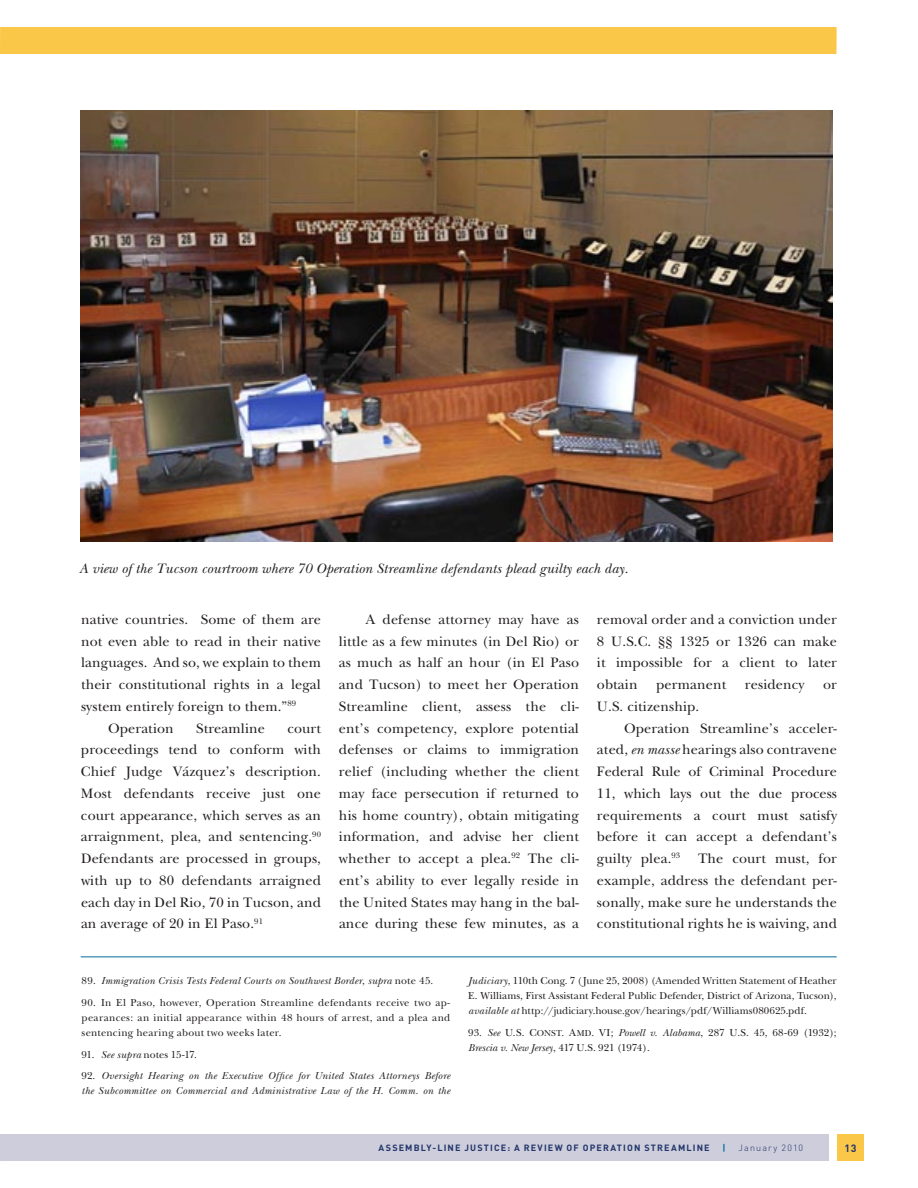
<style>
.page{position:relative;width:918px;height:1188px;background:#fff}
.page>*{position:absolute;margin:0;border:0;box-sizing:border-box;transform-origin:0 0}
.t1{font:14.25px/21.8px "New Baskerville";letter-spacing:.01em;color:#231f20;text-align:justify}
.t2{font:italic 14.25px "New Baskerville";letter-spacing:.01em;color:#231f20}
.t3{font:10.5px/15px "New Baskerville";letter-spacing:.015em;color:#231f20;text-align:justify}
.t4{font:italic 10.5px/15px "New Baskerville";letter-spacing:.025em;color:#231f20}
.t5{font:10.5px "New Baskerville";letter-spacing:-.01em;color:#231f20}
.t6{font:700 10.5px "DIN";color:#21356a}
.t7{font:700 9px "DIN";letter-spacing:.125em;color:#21356a}
.t8{font:300 9px "DIN";letter-spacing:.125em;color:#21356a}
.t9{font:700 9px "DIN";color:#006d9b}
.s1{font-style:italic}
.s2{font-style:normal}
.s3{font-size:9px}
</style>
<div class="page">
<div style="left:837px;top:1134px;width:27px;height:27px;background:#fac748"></div>
<div style="left:0;top:1134px;width:829px;height:27px;background:#cecddb"></div>
<div style="left:0;top:27px;width:837px;height:27px;background:#fac748"></div>
<img style="left:80px;top:111px;width:752px;height:430px">
<hr style="left:81px;top:957px;width:756px;height:1px;background:#006d9b">
<p class="t2" style="left:79px;top:560px;width:551px">A view of the Tucson courtroom where 70 Operation Streamline defendants plead guilty each day.</p>
<p class="t1" style="left:81px;top:608px;width:242px">native countries. Some of them are</p>
<p class="t1" style="left:81px;top:630px;width:242px">not even able to read in their native</p>
<p class="t1" style="left:81px;top:652px;width:241px">languages. And so, we explain to them</p>
<p class="t1" style="left:81px;top:674px;width:241px">their constitutional rights in a legal</p>
<p class="t1" style="left:81px;top:695px;width:217px">system entirely foreign to them.”<sup>89</sup></p>
<p class="t1" style="left:108px;top:717px;width:67px">Operation</p>
<p class="t1" style="left:196px;top:717px;width:70px">Streamline</p>
<p class="t1" style="left:81px;top:717px;width:242px;text-indent:206px">court proceedings tend to conform with Chief Judge Vázquez’s description.<br>Most defendants receive just one court appearance, which serves as an arraignment, plea, and sentencing.<sup>90<br></sup>Defendants are processed in groups, with up to 80 defendants arraigned each day in Del Rio, 70 in Tucson, and an average of 20 in El Paso.<sup>91</sup></p>
<p class="t1" style="left:339px;top:608px;width:242px;text-indent:27px">A defense attorney may have as little as a few minutes (in Del Rio) or as much as half an hour (in El Paso and Tucson) to meet her Operation Streamline client, assess the cli&shy;ent’s competency, explore potential defenses or claims to immigration relief (including whether the client may face persecution if returned to his home country), obtain mitigating information, and advise her client whether to accept a plea.<sup>92</sup> The cli&shy;ent’s ability to ever legally reside in the United States may hang in the bal&shy;ance during these few minutes, as a</p>
<p class="t1" style="left:597px;top:608px;width:242px">removal order and a conviction under 8 U.S.C. §§ 1325 or 1326 can make it impossible for a client to later obtain</p>
<p class="t1" style="left:656px;top:674px;width:72px">permanent</p>
<p class="t1" style="left:745px;top:674px;width:61px">residency</p>
<p class="t1" style="left:823px;top:674px;width:15px">or</p>
<p class="t1" style="left:597px;top:695px;width:104px">U.S. citizenship.</p>
<p class="t1" style="left:624px;top:717px;width:215px">Operation Streamline’s acceler-</p>
<p class="t1" style="left:597px;top:739px;width:241px">ated, <span class="s1">en masse</span> hearings also contravene</p>
<p class="t1" style="left:597px;top:761px;width:242px">Federal Rule of Criminal Procedure</p>
<p class="t1" style="left:597px;top:782px;width:241px">11, which lays out the due process</p>
<p class="t1" style="left:597px;top:804px;width:242px">requirements a court must satisfy</p>
<p class="t1" style="left:597px;top:826px;width:241px">before it can accept a defendant’s</p>
<p class="t1" style="left:597px;top:848px;width:242px">guilty plea.<sup>93</sup> The court must, for</p>
<p class="t1" style="left:597px;top:869px;width:242px">example, address the defendant per-</p>
<p class="t1" style="left:597px;top:891px;width:241px">sonally, make sure he understands the</p>
<p class="t1" style="left:597px;top:913px;width:241px">constitutional rights he is waiving, and</p>
<p class="t4" style="left:82px;top:973px;width:353px"><span class="s2">89.</span> Immigration Crisis Tests Federal Courts on Southwest Border<span class="s2">,</span> supra <span class="s2">note 45.</span></p>
<p class="t3" style="left:82px;top:995px;width:370px">90. In El Paso, however, Operation Streamline defendants receive two ap&shy;pearances: an initial appearance within 48 hours of arrest, and a plea and sentencing hearing about two weeks later.</p>
<p class="t5" style="left:82px;top:1048px;width:117px">91. <span class="s1">See supra</span> notes 15-17.</p>
<p class="t4" style="left:82px;top:1069px;width:370px"><span class="s2">92.</span> Oversight Hearing on the Executive Office for United States Attorneys Before the Subcommittee on Commercial and Administrative Law of the H. Comm. on the</p>
<p class="t3" style="left:468px;top:973px;width:370px"><span class="s1">Judiciary</span>, 110th Cong. 7 (June 25, 2008) (Amended Written Statement of Heather E. Williams, First Assistant Federal Public Defender, District of Arizona, Tucson), <span class="s1">available at</span> http://judiciary.house.gov/hearings/pdf/Williams080625.pdf.</p>
<p class="t3" style="left:468px;top:1025px;width:370px">93. <span class="s1">See</span> U.S. C<span class="s3">ONST</span>. A<span class="s3">MD</span>. VI; <span class="s1">Powell v. Alabama</span>, 287 U.S. 45, 68-69 (1932);<br><span class="s1">Brescia v. New Jersey</span>, 417 U.S. 921 (1974).</p>
<p class="t7" style="left:379px;top:1142px;width:333px">ASSEMBLY-LINE JUSTICE: A REVIEW OF OPERATION STREA MLINE</p>
<p class="t9" style="left:723px;top:1142px;width:5px">|</p>
<p class="t8" style="left:739px;top:1142px;width:66px">January 2010</p>
<p class="t6" style="left:844px;top:1141px;width:14px">13</p>
</div>
